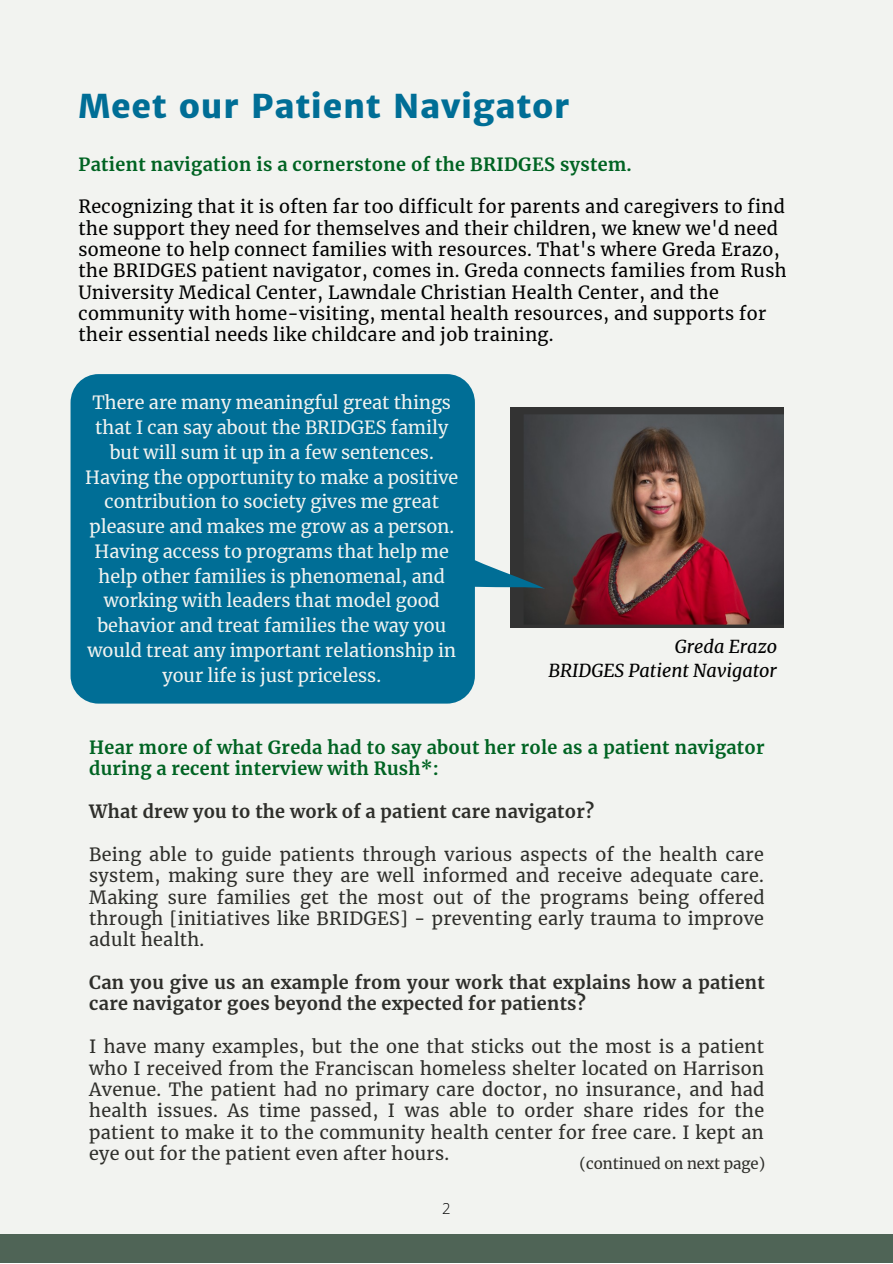
<style>
.page{position:relative;width:893px;height:1264px;background:#fff}
.page>*{position:absolute;margin:0;border:0;box-sizing:border-box;transform-origin:0 0}
.t1{font:800 33px "Merriweather Sans";letter-spacing:.02em;color:#006e96}
.t2{font:18px/21.3px "Merriweather";letter-spacing:.015em;color:#2e2e2a;text-align:justify}
.t3{font:18px/21.3px "Merriweather";letter-spacing:.02em;color:#000}
.t4{font:18px/24.8px "Merriweather";color:#f2f3f0;text-align:center}
.t5{font:700 18px/21.3px "Merriweather";letter-spacing:.015em;color:#2e2e2a}
.t6{font:700 18px/21.3px "Merriweather";letter-spacing:.015em;color:#006322}
.t7{font:italic 18px/24.8px "Merriweather";color:#000;text-align:right}
.t8{font:15px "Merriweather";color:#2e2e2a}
.t9{font:300 15px "Open Sans";color:#000}
</style>
<div class="page">
<div style="left:0;top:0;width:892px;height:1262px;background:#f2f3f0"></div>
<div style="left:0;top:1234px;width:892px;height:28px;background:#4f6456"></div>
<img style="left:545px;top:407px;width:238px;height:221px">
<svg style="left:70px;top:374px;width:475px;height:329px;background:#1a789a"></svg>
<h1 class="t1" style="left:78px;top:85px;width:492px">Meet our Patient Navigator</h1>
<p class="t6" style="left:78px;top:153px;width:555px">Patient navigation is a cornerstone of the BRIDGES system.</p>
<p class="t3" style="left:78px;top:196px;width:709px">Recognizing that it is often far too difficult for parents and caregivers to find the support they need for themselves and their children, we knew we'd need someone to help connect families with resources. That's where Greda Erazo, the BRIDGES patient navigator, comes in. Greda connects families from Rush University Medical Center, Lawndale Christian Health Center, and the community with home-visiting, mental health resources, and supports for their essential needs like childcare and job training.</p>
<p class="t4" style="left:85px;top:390px;width:375px">There are many meaningful great things that I can say about the BRIDGES family but will sum it up in a few sentences.<br>Having the opportunity to make a positive contribution to society gives me great pleasure and makes me grow as a person.<br>Having access to programs that help me help other families is phenomenal, and working with leaders that model good behavior and treat families the way you would treat any important relationship in your life is just priceless.</p>
<p class="t7" style="left:548px;top:634px;width:230px">Greda Erazo<br>BRIDGES Patient Navigator</p>
<p class="t6" style="left:89px;top:737px;width:676px">Hear more of what Greda had to say about her role as a patient navigator during a recent interview with Rush*:</p>
<p class="t5" style="left:89px;top:801px;width:506px">What drew you to the work of a patient care navigator?</p>
<p class="t2" style="left:89px;top:843px;width:676px">Being able to guide patients through various aspects of the health care system, making sure they are well informed and receive adequate care.<br>Making sure families get the most out of the programs being offered through [initiatives like BRIDGES] - preventing early trauma to improve adult health.</p>
<p class="t5" style="left:89px;top:972px;width:677px">Can you give us an example from your work that explains how a patient care navigator goes beyond the expected for patients?</p>
<p class="t2" style="left:89px;top:1036px;width:676px">I have many examples, but the one that sticks out the most is a patient who I received from the Franciscan homeless shelter located on Harrison Avenue. The patient had no primary care doctor, no insurance, and had health issues. As time passed, I was able to order share rides for the patient to make it to the community health center for free care. I kept an eye out for the patient even after hours.</p>
<p class="t8" style="left:579px;top:1154px;width:187px">(continued on next page)</p>
<p class="t9" style="left:442px;top:1198px;width:10px">2</p>
</div>
